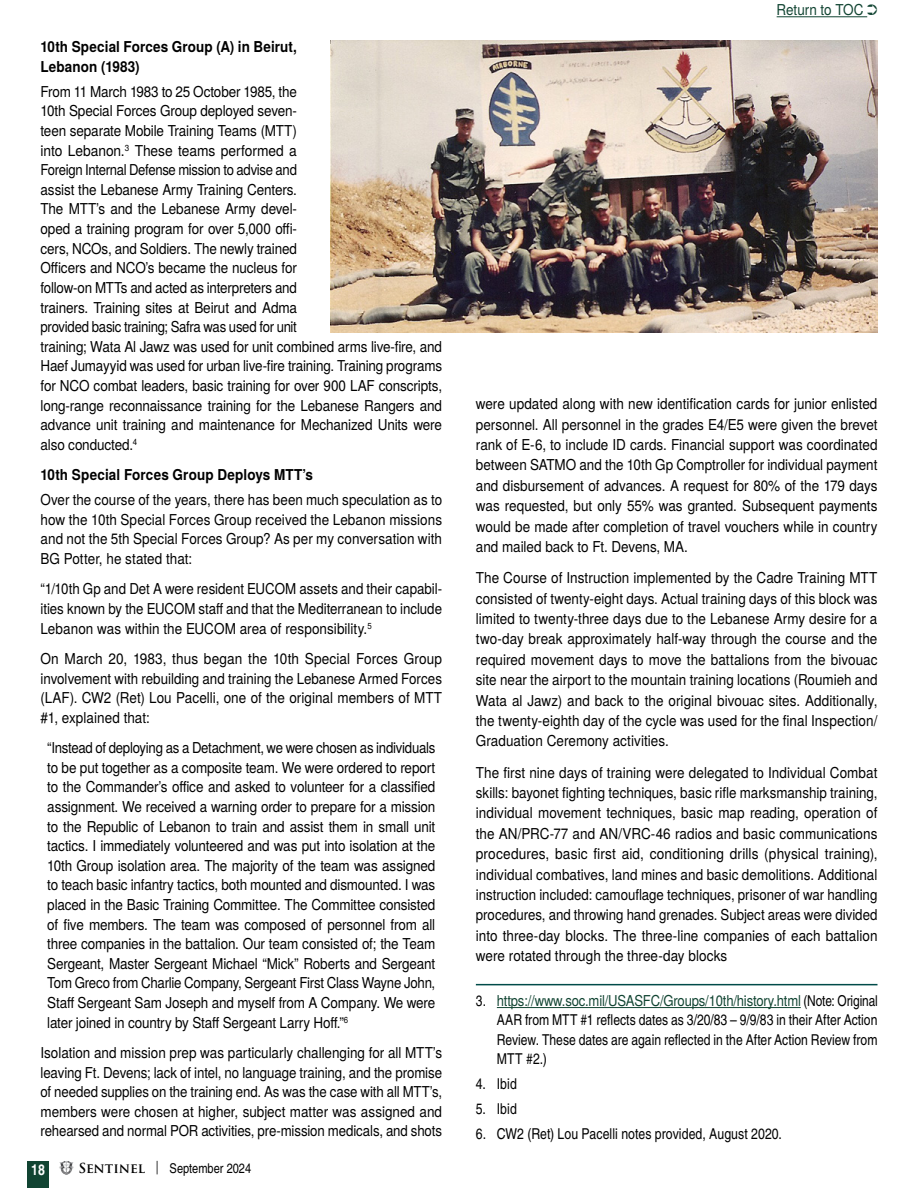
<style>
.page{position:relative;width:918px;height:1188px;background:#fff}
.page>*{position:absolute;margin:0;border:0;box-sizing:border-box;transform-origin:0 0}
.t1{font:15px/20.4px "Te X Gyre Heros";letter-spacing:-.01em;color:#000;text-align:justify;scale:.9 1}
.t2{font:15px/19.6px "Te X Gyre Heros";letter-spacing:-.01em;color:#000;text-align:justify;scale:.88 1}
.t3{font:15px/19.6px "Te X Gyre Heros";letter-spacing:-.01em;color:#000;text-align:justify;scale:.89 1}
.t4{font:15px/19.5px "Te X Gyre Heros Condensed";color:#000;text-align:justify}
.t5{font:15px/19.6px "Te X Gyre Heros";letter-spacing:-.01em;color:#000;text-align:justify;scale:.91 1}
.t6{font:700 15px/19.6px "Te X Gyre Heros";letter-spacing:.01em;color:#000;scale:.9 1}
.t7{font:15px "Te X Gyre Heros";letter-spacing:-.015em;color:#114432;scale:.87 1}
.t8{font:15px "Te X Gyre Heros";letter-spacing:-.015em;color:#114432;scale:.9 1}
.t9{font:700 15px "Te X Gyre Heros Condensed";color:#fff}
.t10{font:13.5px "Te X Gyre Heros Condensed";color:#000}
.s1{font-family:"Trajan Pro";font-weight:700}
.s2{font-family:"Trajan Pro"}
.s3{font-family:"Te X Gyre Heros Condensed";color:#000}
</style>
<div class="page">
<svg style="left:59px;top:1161px;width:15px;height:14px"></svg>
<div style="left:27px;top:1161px;width:22px;height:27px;background:#114432"></div>
<img style="left:331px;top:40px;width:547px;height:292px">
<hr style="left:476px;top:984px;width:402px;height:1px;background:#004b49">
<hr style="left:497px;top:1007px;width:304px;height:1px;background:#114432">
<hr style="left:777px;top:16px;width:90px;height:1px;background:#114432">
<p class="t6" style="left:40px;top:36px;width:287px">10th Special Forces Group (A) in Beirut,<br>Lebanon (1983)</p>
<p class="t1" style="left:40px;top:81px;width:448px;line-height:19.6px;text-align:left">From 11 March 1983 to 25 October 1985, the<br>10th Special Forces Group deployed seven-<br>teen separate Mobile Training Teams (MTT)<br>into Lebanon.<sup>3</sup> These teams performed a<br>Foreign Internal Defense mission to advise and<br>assist the Lebanese Army Training Centers.<br>The MTT’s and the Lebanese Army devel-<br>oped a training program for over 5,000 offi-<br>cers, NCOs, and Soldiers. The newly trained<br>Officers and NCO’s became the nucleus for<br>follow-on MTTs and acted as interpreters and<br>trainers. Training sites at Beirut and Adma<br>provided basic training; Safra was used for unit<br>training; Wata Al Jawz was used for unit combined arms live-fire, and Haef Jumayyid was used for urban live-fire training. Training programs for NCO combat leaders, basic training for over 900 LAF conscripts, long-range reconnaissance training for the Lebanese Rangers and advance unit training and maintenance for Mechanized Units were also conducted.<sup>4</sup></p>
<p class="t6" style="left:40px;top:464px;width:304px">10th Special Forces Group Deploys MTT’s</p>
<p class="t3" style="left:40px;top:489px;width:453px">Over the course of the years, there has been much speculation as to how the 10th Special Forces Group received the Lebanon missions and not the 5th Special Forces Group? As per my conversation with BG Potter, he stated that:</p>
<p class="t3" style="left:40px;top:578px;width:453px">“1/10th Gp and Det A were resident EUCOM assets and their capabil&shy;ities known by the EUCOM staff and that the Mediterranean to include Lebanon was within the EUCOM area of responsibility.<sup>5</sup></p>
<p class="t5" style="left:40px;top:648px;width:443px">On March 20, 1983, thus began the 10th Special Forces Group involvement with rebuilding and training the Lebanese Armed Forces (LAF). CW2 (Ret) Lou Pacelli, one of the original members of MTT #1, explained that:</p>
<p class="t2" style="left:47px;top:737px;width:443px">“Instead of deploying as a Detachment, we were chosen as individuals to be put together as a composite team. We were ordered to report to the Commander’s office and asked to volunteer for a classified assignment. We received a warning order to prepare for a mission to the Republic of Lebanon to train and assist them in small unit tactics. I immediately volunteered and was put into isolation at the 10th Group isolation area. The majority of the team was assigned to teach basic infantry tactics, both mounted and dismounted. I was placed in the Basic Training Committee. The Committee consisted of five members. The team was composed of personnel from all three companies in the battalion. Our team consisted of; the Team Sergeant, Master Sergeant Michael “Mick” Roberts and Sergeant Tom Greco from Charlie Company, Sergeant First Class Wayne John, Staff Sergeant Sam Joseph and myself from A Company. We were later joined in country by Staff Sergeant Larry Hoff.”<sup>6</sup></p>
<p class="t1" style="left:40px;top:1042px;width:448px;line-height:19.6px">Isolation and mission prep was particularly challenging for all MTT’s leaving Ft. Devens; lack of intel, no language training, and the promise of needed supplies on the training end. As was the case with all MTT’s, members were chosen at higher, subject matter was assigned and rehearsed and normal POR activities, pre-mission medicals, and shots</p>
<p class="t9" style="left:31px;top:1159px;width:15px">18</p>
<p class="t10" style="left:78px;top:1158px;width:174px"><span class="s1">SENTINEL</span> <span class="s2">|</span> September 2024</p>
<p class="t8" style="left:777px;top:-2px;width:114px">Return to TOC ➲</p>
<p class="t1" style="left:476px;top:393px;width:448px">were updated along with new identification cards for junior enlisted personnel. All personnel in the grades E4/E5 were given the brevet rank of E-6, to include ID cards. Financial support was coordinated between SATMO and the 10th Gp Comptroller for individual payment and disbursement of advances. A request for 80% of the 179 days was requested, but only 55% was granted. Subsequent payments would be made after completion of travel vouchers while in country and mailed back to Ft. Devens, MA.</p>
<p class="t1" style="left:476px;top:567px;width:448px">The Course of Instruction implemented by the Cadre Training MTT consisted of twenty-eight days. Actual training days of this block was limited to twenty-three days due to the Lebanese Army desire for a two-day break approximately half-way through the course and the required movement days to move the battalions from the bivouac site near the airport to the mountain training locations (Roumieh and Wata al Jawz) and back to the original bivouac sites. Additionally, the twenty-eighth day of the cycle was used for the final Inspection/ Graduation Ceremony activities.</p>
<p class="t1" style="left:476px;top:761px;width:448px">The first nine days of training were delegated to Individual Combat skills: bayonet fighting techniques, basic rifle marksmanship training, individual movement techniques, basic map reading, operation of the AN/PRC-77 and AN/VRC-46 radios and basic communications procedures, basic first aid, conditioning drills (physical training), individual combatives, land mines and basic demolitions. Additional instruction included: camouflage techniques, prisoner of war handling procedures, and throwing hand grenades. Subject areas were divided into three-day blocks. The three-line companies of each battalion were rotated through the three-day blocks</p>
<p class="t7" style="left:476px;top:988px;width:464px"><span class="s3">3.</span> https://www.soc.mil/USASFC/Groups/10th/history.html <span class="s3">(Note: Original</span></p>
<p class="t4" style="left:497px;top:1009px;width:382px">AAR from MTT #1 reflects dates as 3/20/83 – 9/9/83 in their After Action Review. These dates are again reflected in the After Action Review from MTT #2.)</p>
<p class="t4" style="left:476px;top:1073px;width:42px">4. Ibid</p>
<p class="t4" style="left:476px;top:1098px;width:42px">5. Ibid</p>
<p class="t4" style="left:476px;top:1123px;width:308px">6. CW2 (Ret) Lou Pacelli notes provided, August 2020.</p>
</div>
